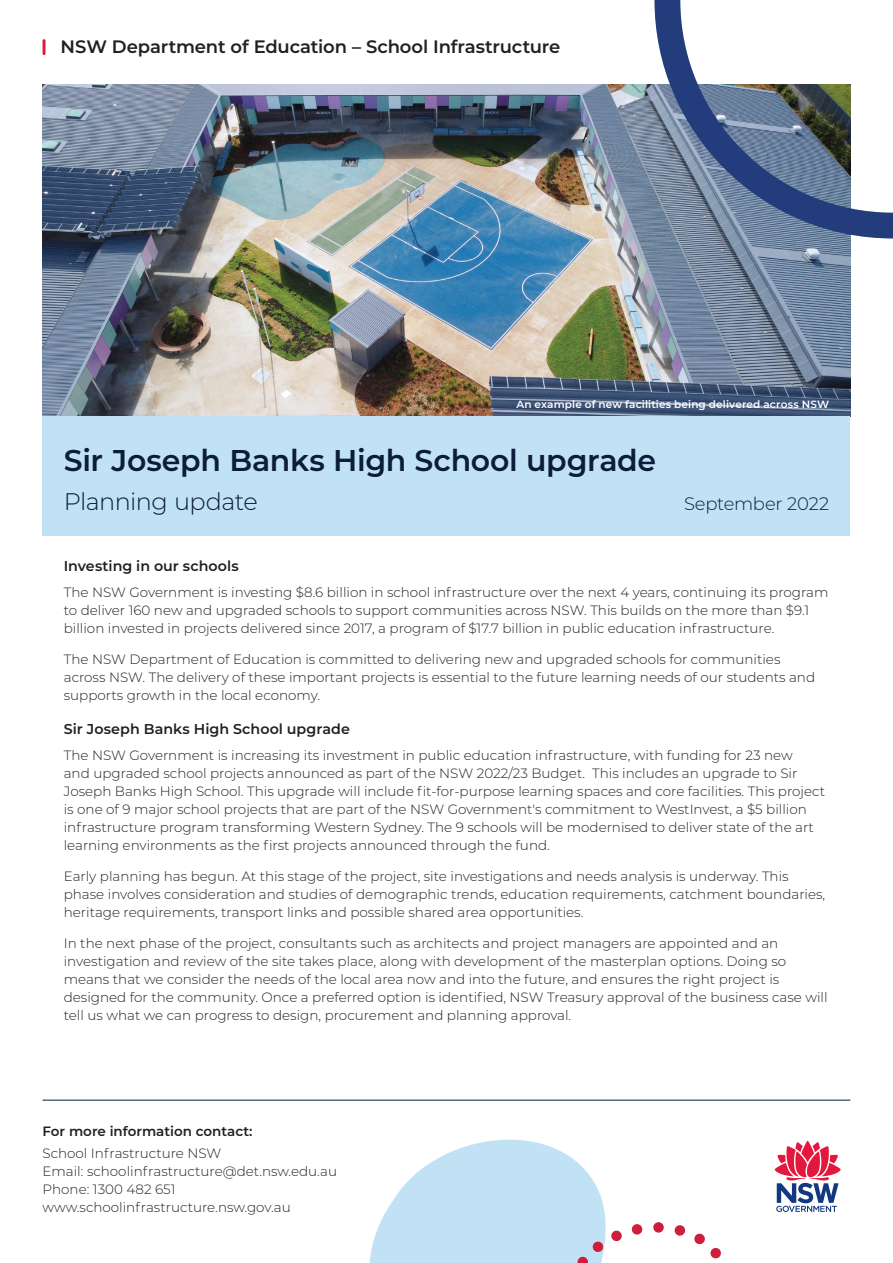
<style>
.page{position:relative;width:893px;height:1263px;background:#fff}
.page>*{position:absolute;margin:0;border:0;box-sizing:border-box;transform-origin:0 0}
.t1{font:600 30px "Montserrat";letter-spacing:-.01em;color:#0c1c3b}
.t2{font:300 24px "Montserrat";letter-spacing:-.025em;color:#0c1c3b}
.t3{font:600 18px "Montserrat";letter-spacing:-.005em;color:#231f20}
.t4{font:300 18px "Montserrat";letter-spacing:-.015em;color:#0c1c3b}
.t5{font:600 14.25px "Montserrat";letter-spacing:.005em;color:#231f20}
.t6{font:300 13.5px/18px "Montserrat";color:#231f20}
.t7{font:600 13.5px "Montserrat";color:#231f20}
.t8{font:600 10.5px "Montserrat";letter-spacing:.015em;color:#fff}
</style>
<div class="page">
<svg style="left:369px;top:1139px;width:237px;height:124px;fill:#c1e2f5"></svg>
<svg style="left:632px;top:1224px;width:11px;height:11px"></svg>
<svg style="left:675px;top:1225px;width:11px;height:11px"></svg>
<svg style="left:611px;top:1230px;width:11px;height:12px"></svg>
<svg style="left:577px;top:1241px;width:27px;height:22px"></svg>
<svg style="left:694px;top:1233px;width:27px;height:26px"></svg>
<div style="left:653px;top:1222px;width:11px;height:11px;background:#cf1e3b;border-radius:50%"></div>
<hr style="left:43px;top:39px;width:3px;height:16px;background:#d61d46;border-radius:2px">
<hr style="left:43px;top:1100px;width:807px;height:1px;background:#0c1c3b">
<svg style="left:774px;top:1140px;width:67px;height:72px"></svg>
<img style="left:43px;top:84px;width:807px;height:332px">
<div style="left:43px;top:416px;width:807px;height:119px;background:#c1e2f5"></div>
<svg style="left:654px;top:0;width:239px;height:238px"></svg>
<h3 class="t3" style="left:61px;top:34px;width:501px">NSW Department of Education – School Infrastructure</h3>
<p class="t8" style="left:516px;top:397px;width:314px">An example of new facilities being delivered across NSW</p>
<h1 class="t1" style="left:64px;top:439px;width:594px">Sir Joseph Banks High School upgrade</h1>
<h2 class="t2" style="left:64px;top:486px;width:195px">Planning update</h2>
<h3 class="t4" style="left:684px;top:492px;width:147px">September 2022</h3>
<p class="t5" style="left:64px;top:555px;width:176px">Investing in our schools</p>
<p class="t6" style="left:64px;top:583px;width:766px">The NSW Government is investing $8.6 billion in school infrastructure over the next 4 years, continuing its program to deliver 160 new and upgraded schools to support communities across NSW. This builds on the more than $9.1 billion invested in projects delivered since 2017, a program of $17.7 billion in public education infrastructure.</p>
<p class="t6" style="left:64px;top:650px;width:753px">The NSW Department of Education is committed to delivering new and upgraded schools for communities across NSW. The delivery of these important projects is essential to the future learning needs of our students and supports growth in the local economy.</p>
<p class="t5" style="left:64px;top:718px;width:288px">Sir Joseph Banks High School upgrade</p>
<p class="t6" style="left:64px;top:746px;width:763px">The NSW Government is increasing its investment in public education infrastructure, with funding for 23 new<br>and upgraded school projects announced as part of the NSW 2022/23 Budget. This includes an upgrade to Sir Joseph Banks High School. This upgrade will include fit-for-purpose learning spaces and core facilities. This project is one of 9 major school projects that are part of the NSW Government's commitment to WestInvest, a $5 billion infrastructure program transforming Western Sydney. The 9 schools will be modernised to deliver state of the art learning environments as the first projects announced through the fund.</p>
<p class="t6" style="left:64px;top:867px;width:763px">Early planning has begun. At this stage of the project, site investigations and needs analysis is underway. This phase involves consideration and studies of demographic trends, education requirements, catchment boundaries, heritage requirements, transport links and possible shared area opportunities.</p>
<p class="t6" style="left:64px;top:933px;width:765px">In the next phase of the project, consultants such as architects and project managers are appointed and an investigation and review of the site takes place, along with development of the masterplan options. Doing so means that we consider the needs of the local area now and into the future, and ensures the right project is designed for the community. Once a preferred option is identified, NSW Treasury approval of the business case will tell us what we can progress to design, procurement and planning approval.</p>
<p class="t7" style="left:43px;top:1121px;width:211px">For more information contact:</p>
<p class="t6" style="left:43px;top:1144px;width:296px">School Infrastructure NSW<br>Email: schoolinfrastructure@det.nsw.edu.au Phone: 1300 482 651 www.schoolinfrastructure.nsw.gov.au</p>
</div>
